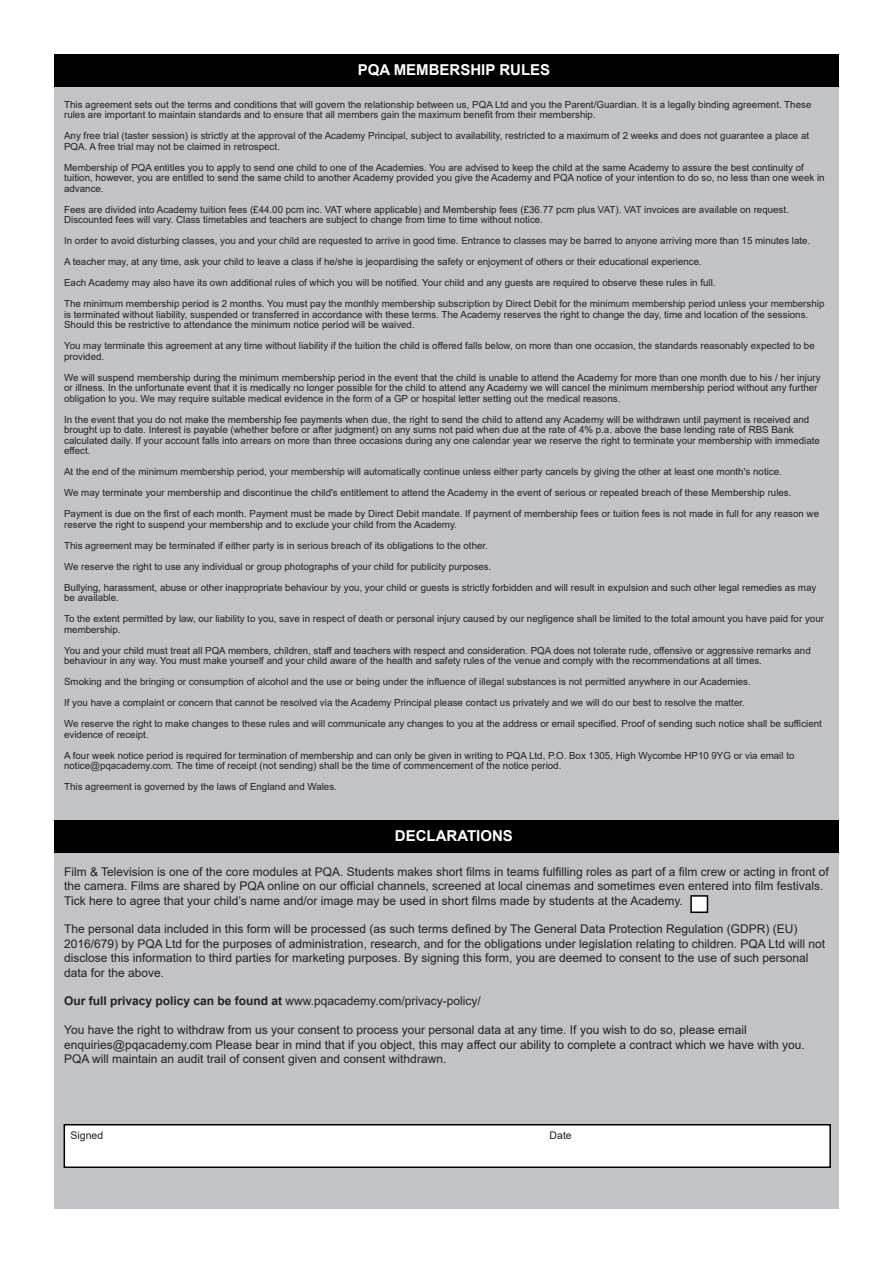
<style>
.page{position:relative;width:893px;height:1263px;background:#fff}
.page>*{position:absolute;margin:0;border:0;box-sizing:border-box;transform-origin:0 0}
.t1{font:700 15px "Arial";color:#fff}
.t2{font:12px/14.4px "Arial";color:#231f20}
.t3{font:10.5px "Arial";color:#231f20}
.t4{font:9.75px/21px "Arial";color:#231f20}
.s1{font-weight:700}
</style>
<div class="page">
<div style="left:54px;top:86px;width:785px;height:1123px;background:#c2c3c6"></div>
<div style="left:54px;top:54px;width:785px;height:32px;background:#000"></div>
<div style="left:54px;top:820px;width:785px;height:32px;background:#000"></div>
<div style="left:690px;top:895px;width:18px;height:18px;background:#fff;border:2px solid #000"></div>
<div style="left:64px;top:1124px;width:767px;height:44px;background:#fff;border:2px solid #000"></div>
<h1 class="t1" style="left:358px;top:59px;width:194px">PQA MEMBERSHIP RULES</h1>
<p class="t4" style="left:64px;top:99px;width:749px;line-height:10.5px">This agreement sets out the terms and conditions that will govern the relationship between us, PQA Ltd and you the Parent/Guardian. It is a legally binding agreement. These rules are important to maintain standards and to ensure that all members gain the maximum benefit from their membership.</p>
<p class="t4" style="left:64px;top:130px;width:746px;line-height:10.5px">Any free trial (taster session) is strictly at the approval of the Academy Principal, subject to availability, restricted to a maximum of 2 weeks and does not guarantee a place at<br>PQA. A free trial may not be claimed in retrospect.</p>
<p class="t4" style="left:64px;top:162px;width:762px;line-height:10.5px">Membership of PQA entitles you to apply to send one child to one of the Academies. You are advised to keep the child at the same Academy to assure the best continuity of tuition, however, you are entitled to send the same child to another Academy provided you give the Academy and PQA notice of your intention to do so, no less than one week in advance.</p>
<p class="t4" style="left:64px;top:204px;width:726px;line-height:10.5px">Fees are divided into Academy tuition fees (£44.00 pcm inc. VAT where applicable) and Membership fees (£36.77 pcm plus VAT). VAT invoices are available on request.<br>Discounted fees will vary. Class timetables and teachers are subject to change from time to time without notice.</p>
<p class="t4" style="left:64px;top:230px;width:762px">In order to avoid disturbing classes, you and your child are requested to arrive in good time. Entrance to classes may be barred to anyone arriving more than 15 minutes late.<br>A teacher may, at any time, ask your child to leave a class if he/she is jeopardising the safety or enjoyment of others or their educational experience.<br>Each Academy may also have its own additional rules of which you will be notified. Your child and any guests are required to observe these rules in full.<br>The minimum membership period is 2 months. You must pay the monthly membership subscription by Direct Debit for the minimum membership period unless your membership</p>
<p class="t4" style="left:64px;top:309px;width:746px;line-height:10.5px">is terminated without liability, suspended or transferred in accordance with these terms. The Academy reserves the right to change the day, time and location of the sessions.<br>Should this be restrictive to attendance the minimum notice period will be waived.</p>
<p class="t4" style="left:64px;top:340px;width:752px;line-height:10.5px">You may terminate this agreement at any time without liability if the tuition the child is offered falls below, on more than one occasion, the standards reasonably expected to be provided.</p>
<p class="t4" style="left:64px;top:372px;width:758px;line-height:10.5px">We will suspend membership during the minimum membership period in the event that the child is unable to attend the Academy for more than one month due to his / her injury or illness. In the unfortunate event that it is medically no longer possible for the child to attend any Academy we will cancel the minimum membership period without any further obligation to you. We may require suitable medical evidence in the form of a GP or hospital letter setting out the medical reasons.</p>
<p class="t4" style="left:64px;top:414px;width:757px;line-height:10.5px">In the event that you do not make the membership fee payments when due, the right to send the child to attend any Academy will be withdrawn until payment is received and brought up to date. Interest is payable (whether before or after judgment) on any sums not paid when due at the rate of 4% p.a. above the base lending rate of RBS Bank calculated daily. If your account falls into arrears on more than three occasions during any one calendar year we reserve the right to terminate your membership with immediate effect.</p>
<p class="t4" style="left:64px;top:461px;width:756px">At the end of the minimum membership period, your membership will automatically continue unless either party cancels by giving the other at least one month's notice.<br>We may terminate your membership and discontinue the child's entitlement to attend the Academy in the event of serious or repeated breach of these Membership rules.<br>Payment is due on the first of each month. Payment must be made by Direct Debit mandate. If payment of membership fees or tuition fees is not made in full for any reason we</p>
<p class="t4" style="left:64px;top:514px;width:754px">reserve the right to suspend your membership and to exclude your child from the Academy.<br>This agreement may be terminated if either party is in serious breach of its obligations to the other.<br>We reserve the right to use any individual or group photographs of your child for publicity purposes.<br>Bullying, harassment, abuse or other inappropriate behaviour by you, your child or guests is strictly forbidden and will result in expulsion and such other legal remedies as may</p>
<p class="t4" style="left:64px;top:587px;width:761px">be available.<br>To the extent permitted by law, our liability to you, save in respect of death or personal injury caused by our negligence shall be limited to the total amount you have paid for your</p>
<p class="t4" style="left:64px;top:619px;width:748px">membership.<br>You and your child must treat all PQA members, children, staff and teachers with respect and consideration. PQA does not tolerate rude, offensive or aggressive remarks and</p>
<p class="t4" style="left:64px;top:650px;width:759px">behaviour in any way. You must make yourself and your child aware of the health and safety rules of the venue and comply with the recommendations at all times.<br>Smoking and the bringing or consumption of alcohol and the use or being under the influence of illegal substances is not permitted anywhere in our Academies.<br>If you have a complaint or concern that cannot be resolved via the Academy Principal please contact us privately and we will do our best to resolve the matter.<br>We reserve the right to make changes to these rules and will communicate any changes to you at the address or email specified. Proof of sending such notice shall be sufficient</p>
<p class="t4" style="left:64px;top:724px;width:732px">evidence of receipt.<br>A four week notice period is required for termination of membership and can only be given in writing to PQA Ltd, P.O. Box 1305, High Wycombe HP10 9YG or via email to</p>
<p class="t4" style="left:64px;top:755px;width:499px">notice@pqacademy.com. The time of receipt (not sending) shall be the time of commencement of the notice period.<br>This agreement is governed by the laws of England and Wales.</p>
<h1 class="t1" style="left:395px;top:825px;width:120px">DECLARATIONS</h1>
<p class="t2" style="left:64px;top:864px;width:766px">Film &amp; Television is one of the core modules at PQA. Students makes short films in teams fulfilling roles as part of a film crew or acting in front of the camera. Films are shared by PQA online on our official channels, screened at local cinemas and sometimes even entered into film festivals.<br>Tick here to agree that your child’s name and/or image may be used in short films made by students at the Academy.</p>
<p class="t2" style="left:64px;top:922px;width:763px">The personal data included in this form will be processed (as such terms defined by The General Data Protection Regulation (GDPR) (EU)<br>2016/679) by PQA Ltd for the purposes of administration, research, and for the obligations under legislation relating to children. PQA Ltd will not disclose this information to third parties for marketing purposes. By signing this form, you are deemed to consent to the use of such personal data for the above.</p>
<p class="t2" style="left:64px;top:994px;width:418px"><span class="s1">Our full privacy policy can be found at</span> www.pqacademy.com/privacy-policy/</p>
<p class="t2" style="left:64px;top:1023px;width:742px">You have the right to withdraw from us your consent to process your personal data at any time. If you wish to do so, please email enquiries@pqacademy.com Please bear in mind that if you object, this may affect our ability to complete a contract which we have with you.<br>PQA will maintain an audit trail of consent given and consent withdrawn.</p>
<p class="t3" style="left:71px;top:1128px;width:34px">Signed</p>
<p class="t3" style="left:550px;top:1128px;width:24px">Date</p>
</div>
